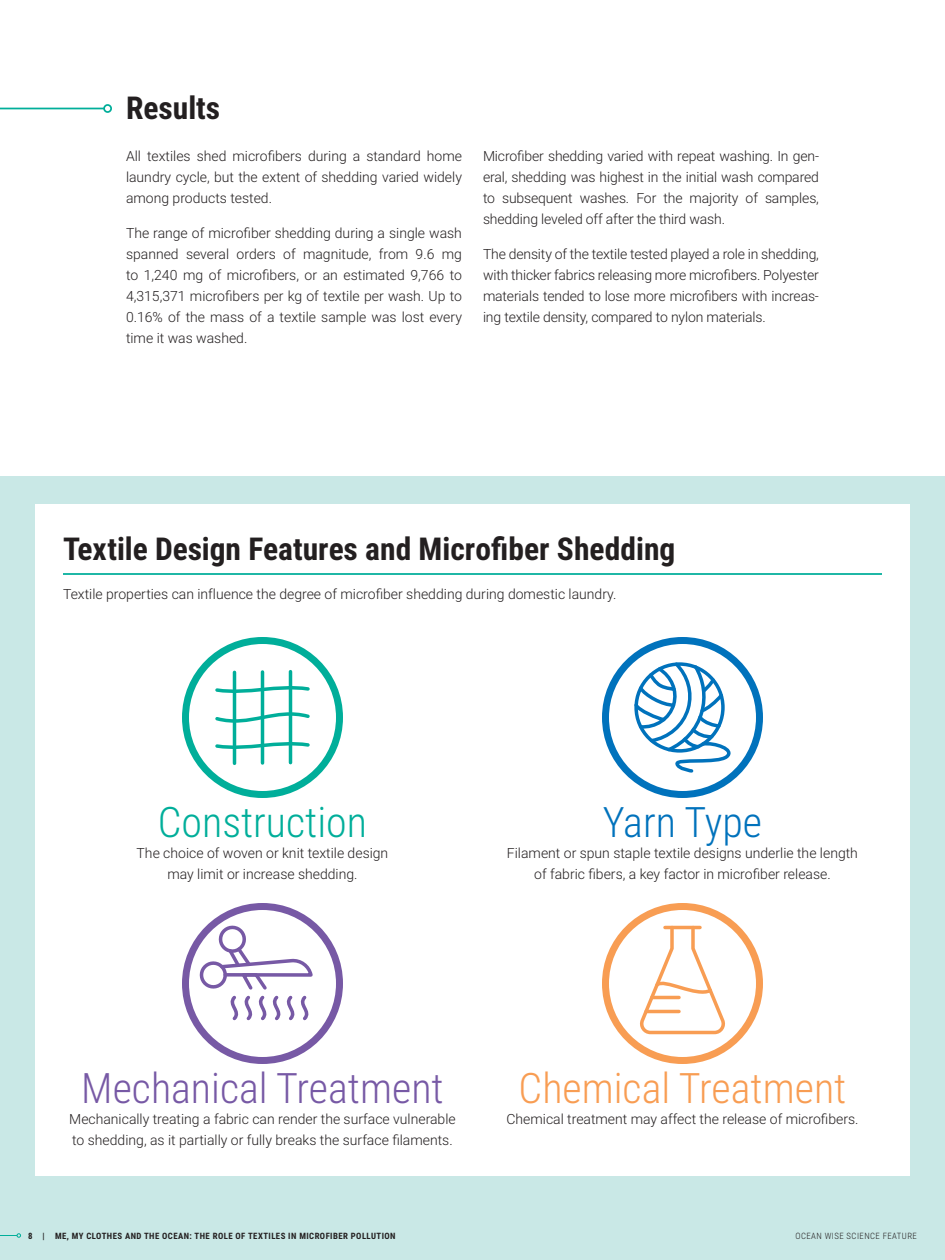
<style>
.page{position:relative;width:945px;height:1260px;background:#fff}
.page>*{position:absolute;margin:0;border:0;box-sizing:border-box;transform-origin:0 0}
.t1{font:300 42px "Roboto Condensed";color:#7759a5}
.t2{font:300 42px "Roboto Condensed";color:#f89d53}
.t3{font:300 42px "Roboto Condensed";color:#00ae9a}
.t4{font:300 42px "Roboto Condensed";color:#0072bc}
.t5{font:700 31.5px "Roboto Condensed";color:#231f20}
.t6{font:300 14px/21px "Roboto";color:#231f20;text-align:justify}
.t7{font:700 8.75px "Roboto Condensed";letter-spacing:.05em;color:#231f20}
.t8{font:300 8.75px "Roboto Condensed";letter-spacing:.05em;color:#231f20}
</style>
<div class="page">
<div style="left:0;top:476px;width:945px;height:784px;background:#c9e8e6"></div>
<div style="left:35px;top:504px;width:875px;height:672px;background:#fff"></div>
<svg style="left:182px;top:637px;width:161px;height:161px"></svg>
<hr style="left:289px;top:672px;width:3px;height:91px;background:#00ae9a">
<hr style="left:261px;top:672px;width:3px;height:91px;background:#00ae9a">
<hr style="left:233px;top:672px;width:3px;height:91px;background:#00ae9a">
<svg style="left:602px;top:903px;width:161px;height:161px"></svg>
<hr style="left:646px;top:1010px;width:33px;height:3px;background:#f89d53">
<hr style="left:652px;top:996px;width:27px;height:3px;background:#f89d53">
<svg style="left:182px;top:903px;width:161px;height:161px"></svg>
<svg style="left:602px;top:637px;width:161px;height:161px"></svg>
<hr style="left:63px;top:573px;width:819px;height:2px;background:#00ae9a">
<svg style="left:0;top:1233px;width:21px;height:5px"></svg>
<hr style="left:0;top:108px;width:104px;height:1px;background:#00ae9a">
<div style="left:103px;top:104px;width:9px;height:9px;border:2px solid #00ae9a;border-radius:50%"></div>
<h2 class="t5" style="left:126px;top:86px;width:96px">Results</h2>
<p class="t6" style="left:126px;top:145px;width:338px">All textiles shed microfibers during a standard home laundry cycle, but the extent of shedding varied widely among products tested.</p>
<p class="t6" style="left:126px;top:222px;width:338px">The range of microfiber shedding during a single wash spanned several orders of magnitude, from 9.6 mg to 1,240 mg of microfibers, or an estimated 9,766 to 4,315,371 microfibers per kg of textile per wash. Up to 0.16% of the mass of a textile sample was lost every time it was washed.</p>
<p class="t6" style="left:483px;top:145px;width:338px">Microfiber shedding varied with repeat washing. In gen&shy;eral, shedding was highest in the initial wash compared to subsequent washes. For the majority of samples, shedding leveled off after the third wash.</p>
<p class="t6" style="left:483px;top:243px;width:337px">The density of the textile tested played a role in shedding, with thicker fabrics releasing more microfibers. Polyester materials tended to lose more microfibers with increas&shy;ing textile density, compared to nylon materials.</p>
<h2 class="t5" style="left:63px;top:527px;width:614px">Textile Design Features and Microfiber Shedding</h2>
<p class="t6" style="left:63px;top:583px;width:555px">Textile properties can influence the degree of microfiber shedding during domestic laundry.</p>
<h1 class="t3" style="left:158px;top:792px;width:211px">Construction</h1>
<p class="t6" style="left:137px;top:842px;width:253px;text-align:center">The choice of woven or knit textile design may limit or increase shedding.</p>
<h1 class="t4" style="left:603px;top:792px;width:161px">Yarn Type</h1>
<p class="t6" style="left:507px;top:842px;width:353px;text-align:center">Filament or spun staple textile designs underlie the length of fabric fibers, a key factor in microfiber release.</p>
<h1 class="t1" style="left:81px;top:1058px;width:364px">Mechanical Treatment</h1>
<p class="t6" style="left:69px;top:1108px;width:388px">Mechanically treating a fabric can render the surface vulnerable to shedding, as it partially or fully breaks the surface filaments.</p>
<h1 class="t2" style="left:519px;top:1058px;width:329px">Chemical Treatment</h1>
<p class="t6" style="left:506px;top:1108px;width:354px">Chemical treatment may affect the release of microfibers.</p>
<p class="t7" style="left:28px;top:1229px;width:369px">8 | ME, MY CLOTHES AND THE OCEAN: THE ROLE OF TEXTILES IN MICROFIBER POLLUTION</p>
<p class="t8" style="left:796px;top:1229px;width:123px">OCEAN WISE SCIENCE FEATURE</p>
</div>
